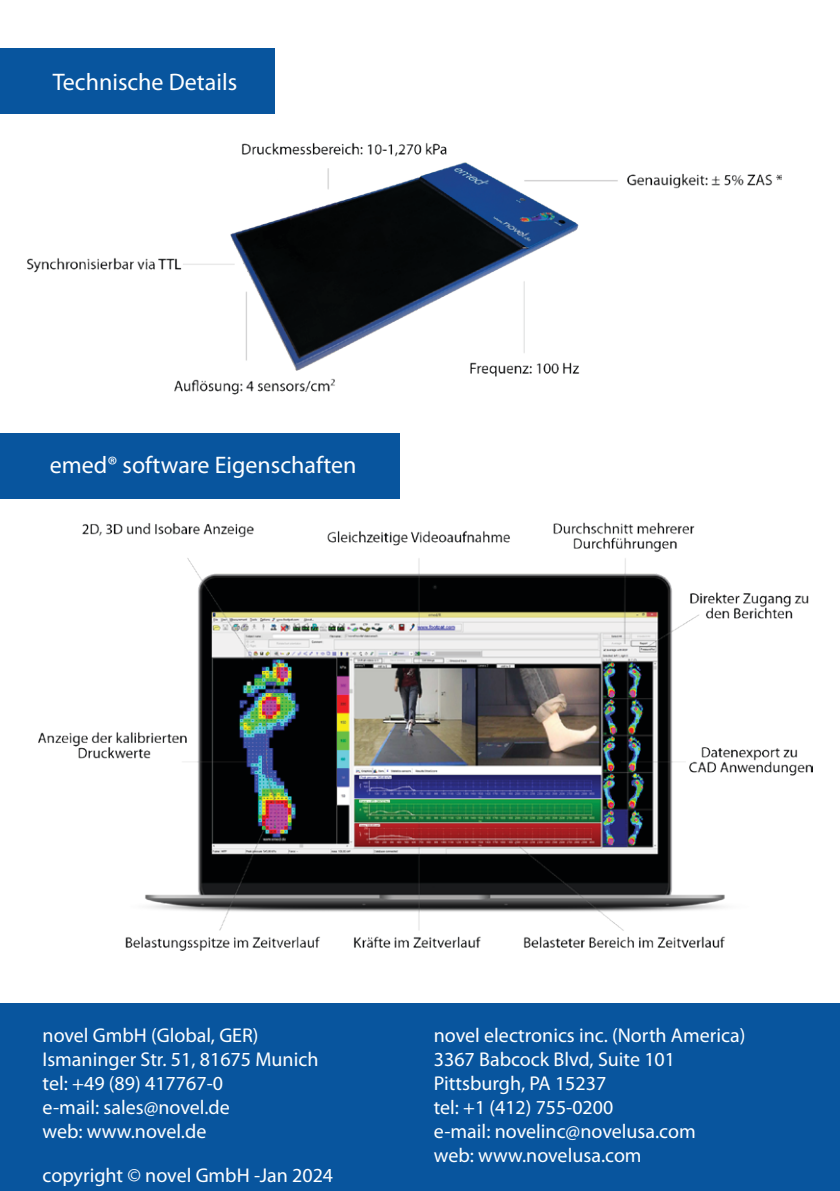
<style>
.page{position:relative;width:840px;height:1191px;background:#fff}
.page>*{position:absolute;margin:0;border:0;box-sizing:border-box;transform-origin:0 0}
.t1{font:24px "Myriad Pro";color:#fff}
.t2{font:20px "Myriad Pro";color:#fff}
.t3{font:19.8px "Myriad Pro";color:#fff}
</style>
<div class="page">
<div style="left:0;top:49px;width:274px;height:65px;background:#08559e"></div>
<div style="left:0;top:434px;width:399px;height:65px;background:#08559e"></div>
<div style="left:0;top:1004px;width:839px;height:187px;background:#08559e"></div>
<img style="left:38px;top:522px;width:774px;height:428px">
<img style="left:27px;top:142px;width:753px;height:253px">
<p class="t1" style="left:53px;top:67px;width:186px">Technische Details</p>
<p class="t1" style="left:50px;top:450px;width:308px">emed® software Eigenschaften</p>
<p class="t2" style="left:43px;top:1022px;width:217px">novel GmbH (Global, GER)</p>
<p class="t2" style="left:43px;top:1046px;width:277px">Ismaninger Str. 51, 81675 Munich</p>
<p class="t2" style="left:43px;top:1070px;width:182px">tel: +49 (89) 417767-0</p>
<p class="t2" style="left:43px;top:1094px;width:189px">e-mail: sales@novel.de</p>
<p class="t2" style="left:43px;top:1118px;width:165px">web: www.novel.de</p>
<p class="t2" style="left:43px;top:1162px;width:292px">copyright © novel GmbH -Jan 2024</p>
<p class="t2" style="left:433px;top:1022px;width:313px">novel electronics inc. (North America)</p>
<p class="t2" style="left:433px;top:1046px;width:243px">3367 Babcock Blvd, Suite 101</p>
<p class="t2" style="left:433px;top:1070px;width:174px">Pittsburgh, PA 15237</p>
<p class="t3" style="left:433px;top:1094px;width:181px">tel: +1 (412) 755-0200</p>
<p class="t2" style="left:433px;top:1118px;width:263px">e-mail: novelinc@novelusa.com</p>
<p class="t2" style="left:433px;top:1142px;width:209px">web: www.novelusa.com</p>
</div>
